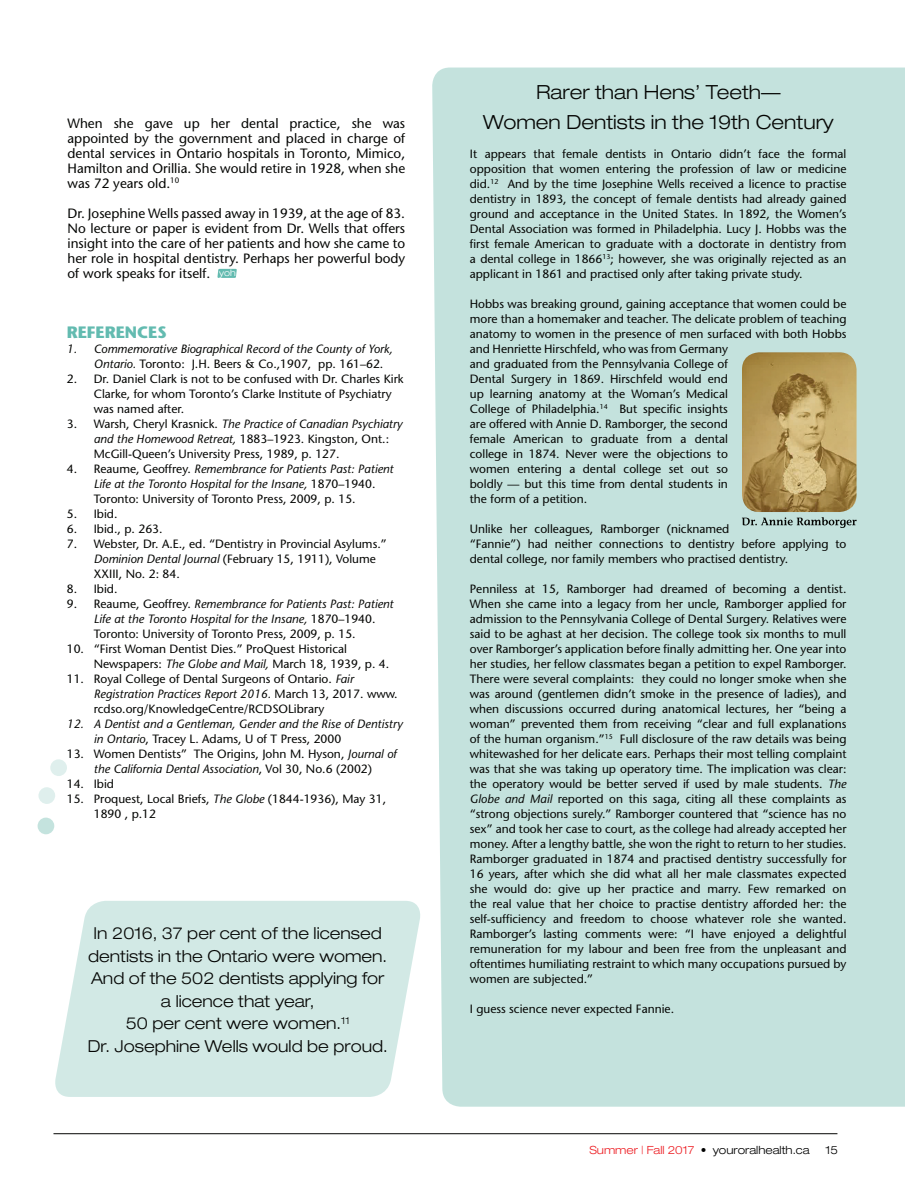
<style>
.page{position:relative;width:905px;height:1202px;background:#fff}
.page>*{position:absolute;margin:0;border:0;box-sizing:border-box;transform-origin:0 0}
.t1{font:300 expanded 19.5px/30px "Helvetica Neue";color:#040503;text-align:center}
.t2{font:300 expanded 16.5px/22.5px "Helvetica Neue";color:#040503;text-align:center}
.t3{font:700 16.5px "Stone Sans";color:#63bbb0}
.t4{font:13.5px/15px "Stone Sans";color:#040503;text-align:justify}
.t5{font:12px/15px "Stone Sans";color:#040503}
.t6{font:italic 12px/15px "Stone Sans";color:#040503}
.t7{font:300 expanded 11.25px "Helvetica Neue";color:#000}
.t8{font:300 expanded 9px "Helvetica Neue";color:#fff}
.s1{font-style:normal}
.s2{font-style:italic}
.s3{color:#ed1f25}
</style>
<div class="page">
<hr style="left:53px;top:1133px;width:784px;height:1px;background:#040503">
<div style="left:432px;top:68px;width:472px;height:1038px;background:#c4e2dd"></div>
<div style="left:50px;top:759px;width:17px;height:17px;background:#dfefed;border-radius:50%"></div>
<svg style="left:37px;top:817px;width:18px;height:17px"></svg>
<div style="left:38px;top:787px;width:17px;height:17px;background:#dfefed;border-radius:50%"></div>
<svg style="left:217px;top:269px;width:20px;height:9px"></svg>
<svg style="left:55px;top:901px;width:365px;height:195px;background:#d5eae7"></svg>
<img style="left:742px;top:352px;width:114px;height:160px">
<svg style="left:741px;top:517px;width:115px;height:11px"></svg>
<p class="t4" style="left:68px;top:115px;width:339px">When she gave up her dental practice, she was appointed by the government and placed in charge of dental services in Ontario hospitals in Toronto, Mimico, Hamilton and Orillia. She would retire in 1928, when she was 72 years old.<sup>10</sup></p>
<p class="t4" style="left:68px;top:205px;width:339px">Dr. Josephine Wells passed away in 1939, at the age of 83.<br>No lecture or paper is evident from Dr. Wells that offers insight into the care of her patients and how she came to her role in hospital dentistry. Perhaps her powerful body of work speaks for itself.</p>
<p class="t8" style="left:219px;top:267px;width:18px">yoh</p>
<h2 class="t3" style="left:67px;top:322px;width:101px">REFERENCES</h2>
<p class="t6" style="left:94px;top:341px;width:300px;text-indent:-27px">1. Commemorative Biographical Record of the County of York,<br>Ontario. <span class="s1">Toronto: J.H. Beers &amp; Co.,1907, pp. 161–62.</span></p>
<p class="t5" style="left:94px;top:371px;width:311px;text-indent:-27px">2. Dr. Daniel Clark is not to be confused with Dr. Charles Kirk<br>Clarke, for whom Toronto’s Clarke Institute of Psychiatry was named after.</p>
<p class="t5" style="left:94px;top:416px;width:310px;text-indent:-27px">3. Warsh, Cheryl Krasnick. <span class="s2">The Practice of Canadian Psychiatry and the Homewood Retreat,</span> 1883–1923. Kingston, Ont.:<br>McGill-Queen’s University Press, 1989, p. 127.</p>
<p class="t5" style="left:94px;top:461px;width:301px;text-indent:-27px">4. Reaume, Geoffrey. <span class="s2">Remembrance for Patients Past: Patient<br>Life at the Toronto Hospital for the Insane,</span> 1870–1940.<br>Toronto: University of Toronto Press, 2009, p. 15.</p>
<p class="t5" style="left:67px;top:506px;width:52px">5. Ibid.</p>
<p class="t5" style="left:67px;top:521px;width:97px">6. Ibid., p. 263.</p>
<p class="t5" style="left:94px;top:536px;width:294px;text-indent:-27px">7. Webster, Dr. A.E., ed. “Dentistry in Provincial Asylums.”<br><span class="s2">Dominion Dental Journal</span> (February 15, 1911), Volume<br>XXIII, No. 2: 84.</p>
<p class="t5" style="left:67px;top:581px;width:52px">8. Ibid.</p>
<p class="t5" style="left:94px;top:596px;width:301px;text-indent:-27px">9. Reaume, Geoffrey. <span class="s2">Remembrance for Patients Past: Patient<br>Life at the Toronto Hospital for the Insane,</span> 1870–1940.<br>Toronto: University of Toronto Press, 2009, p. 15.</p>
<p class="t5" style="left:94px;top:641px;width:297px;text-indent:-27px">10. “First Woman Dentist Dies.” ProQuest Historical<br>Newspapers: <span class="s2">The Globe and Mail,</span> March 18, 1939, p. 4.</p>
<p class="t5" style="left:94px;top:671px;width:305px;text-indent:-27px">11. Royal College of Dental Surgeons of Ontario. <span class="s2">Fair<br>Registration Practices Report 2016.</span> March 13, 2017. www. rcdso.org/KnowledgeCentre/RCDSOLibrary</p>
<p class="t6" style="left:94px;top:716px;width:310px;text-indent:-27px">12. A Dentist and a Gentleman, Gender and the Rise of Dentistry in Ontario<span class="s1">, Tracey L. Adams, U of T Press, 2000</span></p>
<p class="t5" style="left:67px;top:746px;width:331px;text-align:center">13. Women Dentists” The Origins, John M. Hyson, <span class="s2">Journal of the California Dental Association</span>, Vol 30, No.6 (2002)</p>
<p class="t5" style="left:67px;top:776px;width:49px">14. Ibid</p>
<p class="t5" style="left:94px;top:791px;width:294px;text-indent:-27px">15. Proquest, Local Briefs, <span class="s2">The Globe</span> (1844-1936), May 31,<br>1890 , p.12</p>
<h2 class="t2" style="left:88px;top:922px;width:301px">In 2016, 37 per cent of the licensed dentists in the Ontario were women.<br>And of the 502 dentists applying for a licence that year,<br>50 per cent were women.<sup>11<br></sup>Dr. Josephine Wells would be proud.</h2>
<h1 class="t1" style="left:483px;top:77px;width:352px">Rarer than Hens’ Teeth—<br>Women Dentists in the 19th Century</h1>
<p class="t5" style="left:470px;top:146px;width:378px;text-align:justify">It appears that female dentists in Ontario didn’t face the formal opposition that women entering the profession of law or medicine did.<sup>12</sup> And by the time Josephine Wells received a licence to practise dentistry in 1893, the concept of female dentists had already gained ground and acceptance in the United States. In 1892, the Women’s Dental Association was formed in Philadelphia. Lucy J. Hobbs was the first female American to graduate with a doctorate in dentistry from a dental college in 1866<sup>13</sup>; however, she was originally rejected as an applicant in 1861 and practised only after taking private study.</p>
<p class="t5" style="left:470px;top:296px;width:378px">Hobbs was breaking ground, gaining acceptance that women could be more than a homemaker and teacher. The delicate problem of teaching anatomy to women in the presence of men surfaced with both Hobbs and Henriette Hirschfeld, who was from Germany<br>and graduated from the Pennsylvania College of<br>Dental Surgery in 1869. Hirschfeld would end<br>up learning anatomy at the Woman’s Medical<br>College of Philadelphia.<sup>14</sup> But specific insights<br>are offered with Annie D. Ramborger, the second<br>female American to graduate from a dental<br>college in 1874. Never were the objections to<br>women entering a dental college set out so<br>boldly — but this time from dental students in<br>the form of a petition.</p>
<p class="t5" style="left:470px;top:521px;width:378px">Unlike her colleagues, Ramborger (nicknamed<br>“Fannie”) had neither connections to dentistry before applying to dental college, nor family members who practised dentistry.</p>
<p class="t5" style="left:470px;top:581px;width:378px;text-align:justify">Penniless at 15, Ramborger had dreamed of becoming a dentist.<br>When she came into a legacy from her uncle, Ramborger applied for admission to the Pennsylvania College of Dental Surgery. Relatives were said to be aghast at her decision. The college took six months to mull over Ramborger’s application before finally admitting her. One year into her studies, her fellow classmates began a petition to expel Ramborger.<br>There were several complaints: they could no longer smoke when she was around (gentlemen didn’t smoke in the presence of ladies), and when discussions occurred during anatomical lectures, her “being a woman” prevented them from receiving “clear and full explanations of the human organism.”<sup>15</sup> Full disclosure of the raw details was being whitewashed for her delicate ears. Perhaps their most telling complaint was that she was taking up operatory time. The implication was clear: the operatory would be better served if used by male students. <span class="s2">The Globe and Mail</span> reported on this saga, citing all these complaints as “strong objections surely.” Ramborger countered that “science has no sex” and took her case to court, as the college had already accepted her money. After a lengthy battle, she won the right to return to her studies.<br>Ramborger graduated in 1874 and practised dentistry successfully for 16 years, after which she did what all her male classmates expected she would do: give up her practice and marry. Few remarked on the real value that her choice to practise dentistry afforded her: the self-sufficiency and freedom to choose whatever role she wanted.<br>Ramborger’s lasting comments were: “I have enjoyed a delightful remuneration for my labour and been free from the unpleasant and oftentimes humiliating restraint to which many occupations pursued by women are subjected.”</p>
<p class="t5" style="left:470px;top:1001px;width:206px">I guess science never expected Fannie.</p>
<p class="t7" style="left:589px;top:1143px;width:222px"><span class="s3">Summer | Fall 2017</span> • youroralhealth.ca</p>
<p class="t7" style="left:825px;top:1143px;width:14px">15</p>
</div>
